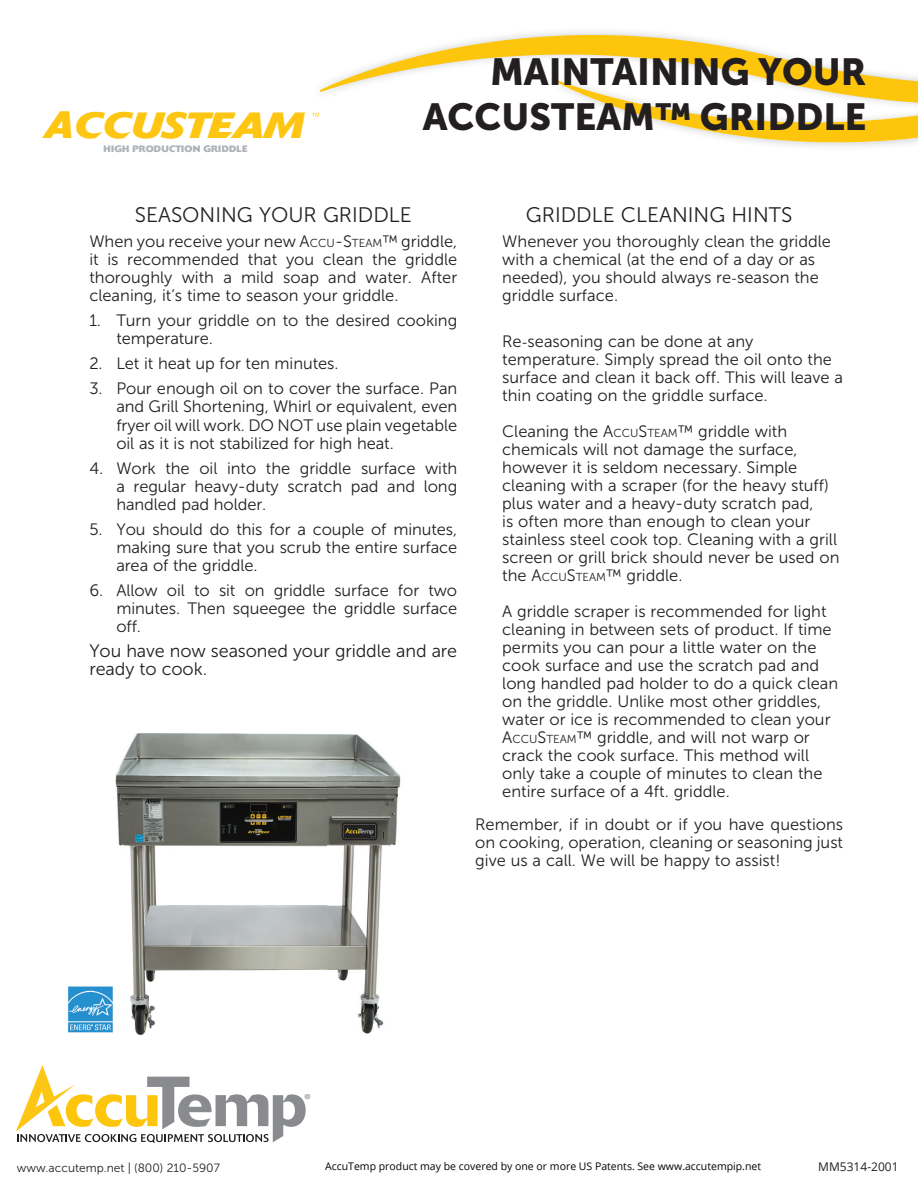
<style>
.page{position:relative;width:918px;height:1188px;background:#fff}
.page>*{position:absolute;margin:0;border:0;box-sizing:border-box;transform-origin:0 0}
.t1{font:37.5px/45px "Museo Sans 900";color:#231f20;text-align:right}
.t2{font:italic 700 36.15px "Delta";letter-spacing:-.01em;color:#fec612;scale:1.16 1}
.t3{font:21px "Museo Sans 300";color:#231f20}
.t4{font:18px/18.1px "Museo Sans 300";letter-spacing:-.005em;color:#231f20}
.t5{font:16.5px/18px "Museo Sans 300";color:#231f20;text-align:justify}
.t6{font:16.2px "Myriad Pro";color:#898b8e}
.t7{font:12px "Museo Sans 300";color:#231f20}
.t8{font:12px "Open Sans";color:#231f20}
.t9{font:10.5px "Open Sans";color:#040503}
.t10{font:700 9.15px "Delta";letter-spacing:.02em;color:#adb3b8;scale:1.05 1}
.s1{font-size:37.8px}
.s2{font-style:inherit}
.s3{font-size:11.55px}
.s4{font-family:"Minion Pro"}
</style>
<div class="page">
<svg style="left:16px;top:1065px;width:290px;height:78px"></svg>
<img style="left:115px;top:733px;width:286px;height:302px">
<svg style="left:312px;top:35px;width:606px;height:107px"></svg>
<img style="left:67px;top:982px;width:49px;height:53px">
<h2 class="t2" style="left:44px;top:103px;width:225px"><span class="s1">A</span>CCUSTEAM</h2>
<p class="t10" style="left:103px;top:143px;width:139px">HIGH PRODUCTION GRIDDLE</p>
<h1 class="t1" style="left:423px;top:50px;width:445px">MAINTAINING YOUR<br>ACCUSTEAM™ GRIDDLE</h1>
<p class="t3" style="left:135px;top:203px;width:279px">SEASONING YOUR GRIDDLE</p>
<p class="t5" style="left:89px;top:232px;width:369px">When you receive your new <span class="s2">A</span><span class="s3">CCU</span><span class="s2">-S</span><span class="s3">TEAM</span><span class="s2">™</span> griddle, it is recommended that you clean the griddle thoroughly with a mild soap and water. After cleaning, it’s time to season your griddle.</p>
<p class="t5" style="left:116px;top:312px;width:342px;text-indent:-27px">1. Turn your griddle on to the desired cooking temperature.</p>
<p class="t5" style="left:89px;top:355px;width:251px">2. Let it heat up for ten minutes.</p>
<p class="t5" style="left:116px;top:380px;width:342px;text-indent:-27px">3. Pour enough oil on to cover the surface. Pan and Grill Shortening, Whirl or equivalent, even fryer oil will work. DO NOT use plain vegetable oil as it is not stabilized for high heat.</p>
<p class="t5" style="left:116px;top:459px;width:342px;text-indent:-27px">4. Work the oil into the griddle surface with a regular heavy-duty scratch pad and long handled pad holder.</p>
<p class="t5" style="left:116px;top:520px;width:342px;text-indent:-27px">5. You should do this for a couple of minutes, making sure that you scrub the entire surface area of the griddle.</p>
<p class="t5" style="left:116px;top:581px;width:342px;text-indent:-27px">6. Allow oil to sit on griddle surface for two minutes. Then squeegee the griddle surface off.</p>
<p class="t4" style="left:89px;top:642px;width:369px">You have now seasoned your griddle and are ready to cook.</p>
<p class="t3" style="left:526px;top:203px;width:268px">GRIDDLE CLEANING HINTS</p>
<p class="t5" style="left:502px;top:232px;width:330px;text-align:left">Whenever you thoroughly clean the griddle with a chemical (at the end of a day or as needed), you should always re<span class="s4">-</span>season the griddle surface.</p>
<p class="t5" style="left:502px;top:333px;width:342px;text-align:left">Re<span class="s4">-</span>seasoning can be done at any temperature. Simply spread the oil onto the surface and clean it back off. This will leave a thin coating on the griddle surface.</p>
<p class="t5" style="left:502px;top:423px;width:339px;text-align:left">Cleaning the <span class="s2">A</span><span class="s3">CCU</span><span class="s2">S</span><span class="s3">TEAM</span><span class="s2">™</span> griddle with chemicals will not damage the surface, however it is seldom necessary. Simple cleaning with a scraper (for the heavy stuff) plus water and a heavy-duty scratch pad,<br>is often more than enough to clean your stainless steel cook top. Cleaning with a grill screen or grill brick should never be used on the <span class="s2">A</span><span class="s3">CCU</span><span class="s2">S</span><span class="s3">TEAM</span><span class="s2">™</span> griddle.</p>
<p class="t5" style="left:502px;top:603px;width:338px;text-align:left">A griddle scraper is recommended for light cleaning in between sets of product. If time permits you can pour a little water on the cook surface and use the scratch pad and long handled pad holder to do a quick clean on the griddle. Unlike most other griddles, water or ice is recommended to clean your <span class="s2">A</span><span class="s3">CCU</span><span class="s2">S</span><span class="s3">TEAM</span><span class="s2">™</span> griddle, and will not warp or crack the cook surface. This method will only take a couple of minutes to clean the entire surface of a 4ft. griddle.</p>
<p class="t5" style="left:475px;top:815px;width:369px">Remember, if in doubt or if you have questions on cooking, operation, cleaning or seasoning just give us a call. We will be happy to assist!</p>
<p class="t6" style="left:304px;top:1090px;width:8px">®</p>
<p class="t7" style="left:17px;top:1161px;width:205px">www.accutemp.net | (800) 210-5907</p>
<p class="t9" style="left:325px;top:1159px;width:438px">AccuTemp product may be covered by one or more US Patents. See www.accutempip.net</p>
<p class="t8" style="left:818px;top:1158px;width:82px">MM5314-2001</p>
</div>
